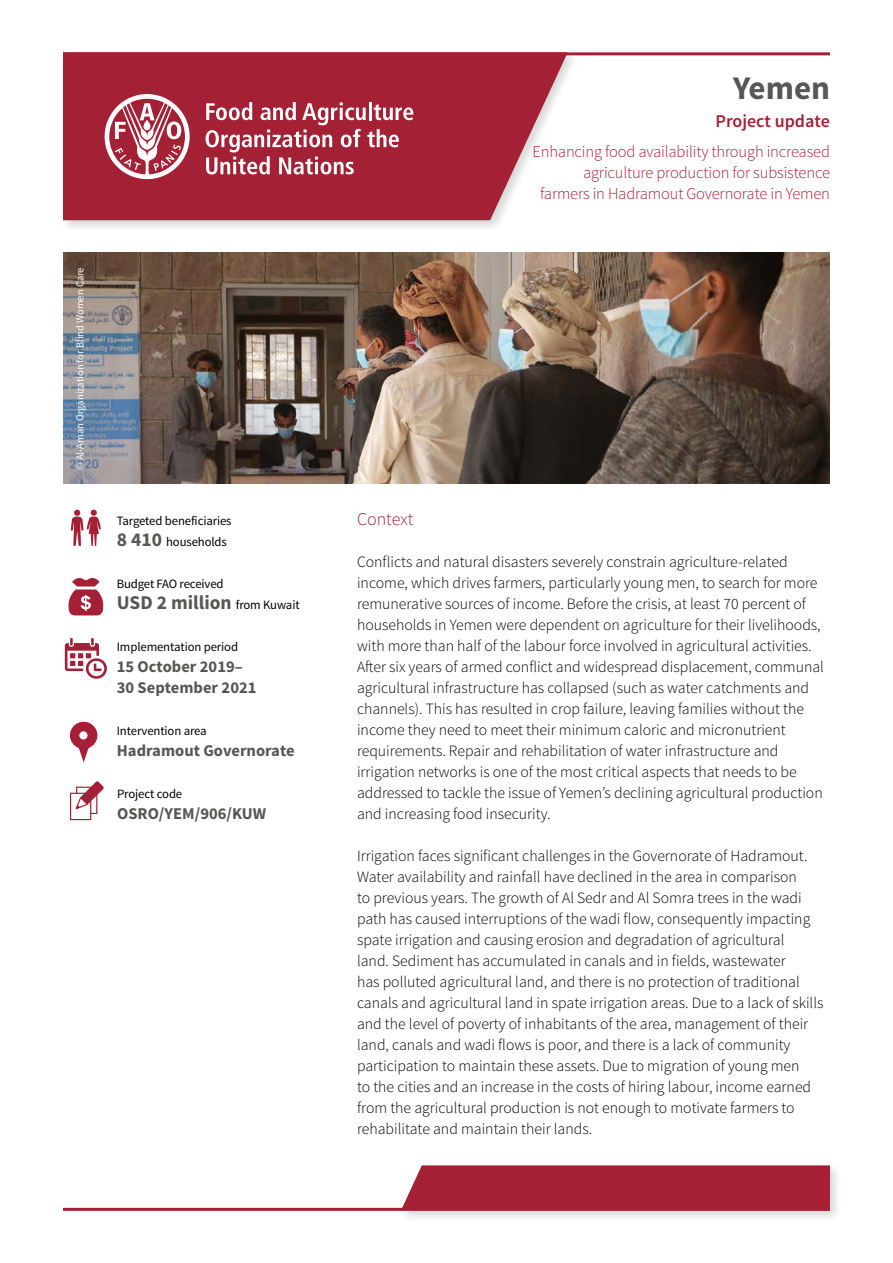
<style>
.page{position:relative;width:893px;height:1263px;background:#fff}
.page>*{position:absolute;margin:0;border:0;box-sizing:border-box;transform-origin:0 0}
.t1{font:700 33px "Source Sans Pro";color:#575756}
.t2{font:700 19.5px "Source Sans Pro";color:#575756}
.t3{font:600 18px "Source Sans Pro";color:#a52037}
.t4{font:300 18px "Source Sans Pro";color:#a32035}
.t5{font:300 16.5px/21px "Source Sans Pro";letter-spacing:-.01em;color:#a52037;text-align:right}
.t6{font:700 16.5px/21px "Source Sans Pro";color:#575756}
.t7{font:300 15.75px/21px "Source Sans Pro";color:#000}
.t8{font:12.75px/21px "Source Sans Pro";letter-spacing:-.01em;color:#000}
.t9{font:10.5px "Source Sans Pro";color:#fff}
.s1{font-weight:700;font-size:19.5px;color:#575756}
.s2{font-weight:400;font-size:12.75px;color:#000}
</style>
<div class="page">
<div style="left:59px;top:49px;width:520px;height:184px;background:#000;opacity:.16"></div>
<svg style="left:63px;top:55px;width:505px;height:165px;background:#ab3649"></svg>
<hr style="left:63px;top:52px;width:767px;height:3px;background:#a32035">
<div style="left:398px;top:1162px;width:445px;height:61px;background:#000;opacity:.16"></div>
<div style="left:401px;top:1165px;width:429px;height:43px;background:#a32035"></div>
<hr style="left:63px;top:1208px;width:767px;height:3px;background:#a32035">
<svg style="left:65px;top:638px;width:42px;height:41px"></svg>
<img style="left:63px;top:252px;width:767px;height:231px">
<svg style="left:71px;top:510px;width:30px;height:36px"></svg>
<svg style="left:68px;top:578px;width:36px;height:37px"></svg>
<svg style="left:70px;top:722px;width:27px;height:41px"></svg>
<svg style="left:105px;top:94px;width:85px;height:85px"></svg>
<svg style="left:206px;top:102px;width:207px;height:72px"></svg>
<svg style="left:70px;top:781px;width:34px;height:39px"></svg>
<p class="t9" style="left:74px;top:470px;width:204px;rotate:-90deg">© Al-Aman Organization for Blind Women Care</p>
<p class="t8" style="left:117px;top:510px;width:116px">Targeted beneficiaries<br><span class="s1">8 410</span> households</p>
<p class="t8" style="left:117px;top:573px;width:108px">Budget FAO received</p>
<p class="t2" style="left:117px;top:590px;width:184px">USD 2 million <span class="s2">from Kuwait</span></p>
<p class="t8" style="left:117px;top:636px;width:123px">Implementation period</p>
<p class="t6" style="left:117px;top:657px;width:141px">15 October 2019–<br>30 September 2021</p>
<p class="t8" style="left:117px;top:720px;width:92px">Intervention area</p>
<p class="t6" style="left:117px;top:741px;width:180px">Hadramout Governorate</p>
<p class="t8" style="left:117px;top:783px;width:67px">Project code</p>
<p class="t6" style="left:117px;top:804px;width:151px">OSRO/YEM/906/KUW</p>
<h1 class="t1" style="left:733px;top:67px;width:98px">Yemen</h1>
<p class="t3" style="left:715px;top:110px;width:116px">Project update</p>
<p class="t5" style="left:533px;top:141px;width:299px">Enhancing food availability through increased agriculture production for subsistence farmers in Hadramout Governorate in Yemen</p>
<p class="t4" style="left:357px;top:508px;width:58px">Context</p>
<p class="t7" style="left:357px;top:551px;width:468px">Conflicts and natural disasters severely constrain agriculture-related income, which drives farmers, particularly young men, to search for more remunerative sources of income. Before the crisis, at least 70 percent of households in Yemen were dependent on agriculture for their livelihoods, with more than half of the labour force involved in agricultural activities.<br>After six years of armed conflict and widespread displacement, communal agricultural infrastructure has collapsed (such as water catchments and channels). This has resulted in crop failure, leaving families without the income they need to meet their minimum caloric and micronutrient requirements. Repair and rehabilitation of water infrastructure and irrigation networks is one of the most critical aspects that needs to be addressed to tackle the issue of Yemen’s declining agricultural production and increasing food insecurity.</p>
<p class="t7" style="left:357px;top:845px;width:468px">Irrigation faces significant challenges in the Governorate of Hadramout.<br>Water availability and rainfall have declined in the area in comparison<br>to previous years. The growth of Al Sedr and Al Somra trees in the wadi path has caused interruptions of the wadi flow, consequently impacting spate irrigation and causing erosion and degradation of agricultural<br>land. Sediment has accumulated in canals and in fields, wastewater<br>has polluted agricultural land, and there is no protection of traditional canals and agricultural land in spate irrigation areas. Due to a lack of skills and the level of poverty of inhabitants of the area, management of their land, canals and wadi flows is poor, and there is a lack of community participation to maintain these assets. Due to migration of young men<br>to the cities and an increase in the costs of hiring labour, income earned from the agricultural production is not enough to motivate farmers to rehabilitate and maintain their lands.</p>
</div>
